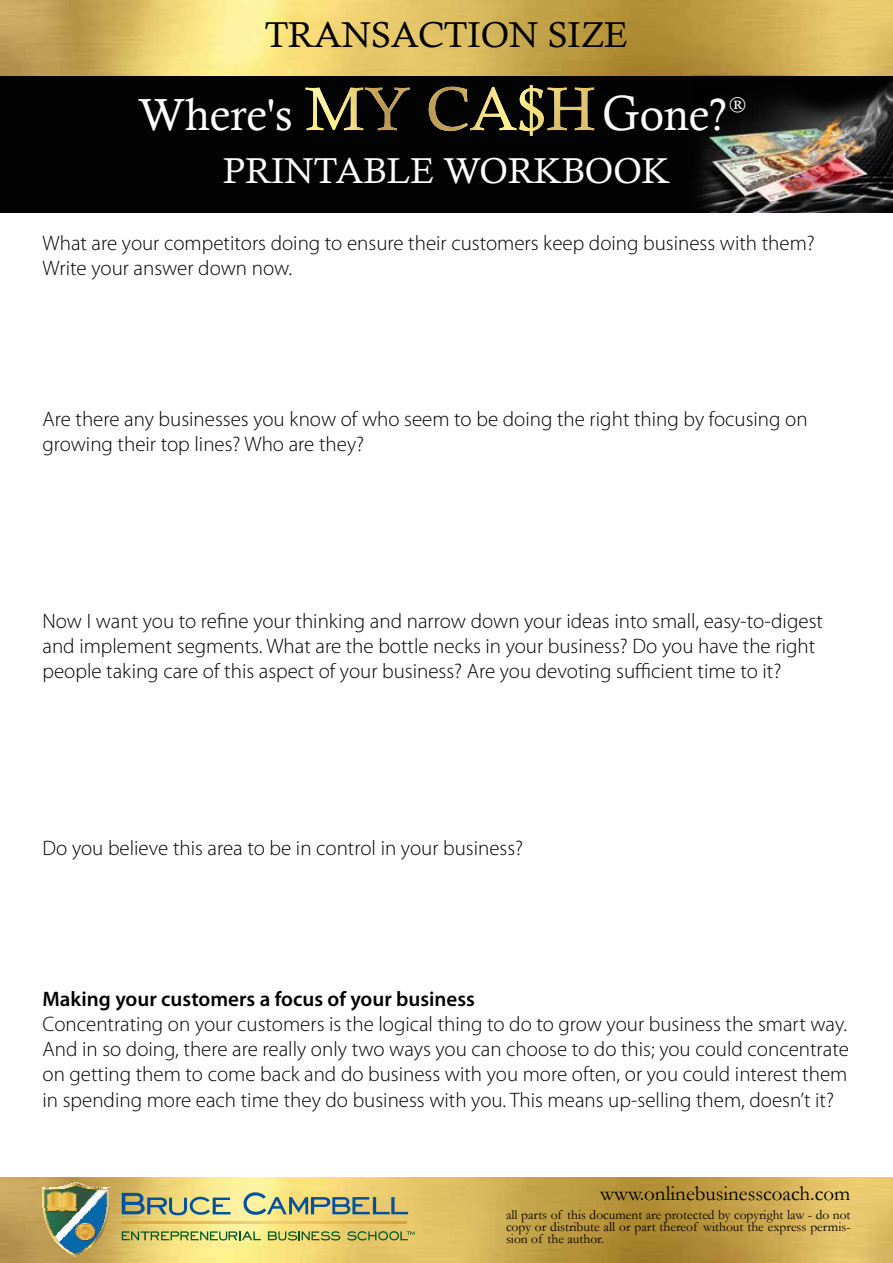
<style>
.page{position:relative;width:893px;height:1263px;background:#fff}
.page>*{position:absolute;margin:0;border:0;box-sizing:border-box;transform-origin:0 0}
.t1{font:45px "Calisto";color:#fff}
.t2{font:36px "Calisto";color:#fff}
.t3{font:36px "Calisto";color:#000}
.t4{font:300 21px/25.2px "Myriad Pro";color:#000}
.t5{font:600 21px "Myriad Pro";color:#000}
.t6{font:21px "Garamond";color:#000}
.t7{font:18px "Georgia";color:#fff}
.t8{font:13.5px/12px "Garamond";color:#000;text-align:justify}
.s1{font-size:49.5px}
</style>
<div class="page">
<img style="left:0;top:0;width:893px;height:77px">
<div style="left:0;top:77px;width:893px;height:136px;background:#030303"></div>
<img style="left:693px;top:75px;width:200px;height:138px">
<svg style="left:305px;top:87px;width:289px;height:44px"></svg>
<img style="left:429px;top:85px;width:156px;height:51px">
<img style="left:0;top:1178px;width:893px;height:85px">
<svg style="left:62px;top:1247px;width:28px;height:10px"></svg>
<img style="left:43px;top:1189px;width:66px;height:58px">
<img style="left:51px;top:1188px;width:50px;height:1px">
<img style="left:60px;top:1186px;width:32px;height:2px">
<svg style="left:62px;top:1182px;width:28px;height:5px"></svg>
<svg style="left:122px;top:1222px;width:285px;height:1px"></svg>
<svg style="left:122px;top:1193px;width:109px;height:22px;background:#9fab88"></svg>
<svg style="left:243px;top:1192px;width:165px;height:23px;background:#aeb385"></svg>
<svg style="left:122px;top:1231px;width:139px;height:9px"></svg>
<svg style="left:347px;top:1231px;width:67px;height:9px"></svg>
<svg style="left:268px;top:1231px;width:72px;height:9px"></svg>
<h2 class="t3" style="left:265px;top:14px;width:365px">TRANSACTION SIZE</h2>
<h1 class="t1" style="left:138px;top:88px;width:156px">Where's</h1>
<h1 class="t1" style="left:603px;top:88px;width:126px"><span class="s1">G</span>one?</h1>
<p class="t7" style="left:729px;top:91px;width:18px">®</p>
<h2 class="t2" style="left:223px;top:150px;width:448px">PRINTABLE WORKBOOK</h2>
<p class="t4" style="left:43px;top:230px;width:774px">What are your competitors doing to ensure their customers keep doing business with them?<br>Write your answer down now.</p>
<p class="t4" style="left:43px;top:407px;width:767px">Are there any businesses you know of who seem to be doing the right thing by focusing on growing their top lines? Who are they?</p>
<p class="t4" style="left:43px;top:608px;width:782px">Now I want you to refine your thinking and narrow down your ideas into small, easy-to-digest and implement segments. What are the bottle necks in your business? Do you have the right people taking care of this aspect of your business? Are you devoting sufficient time to it?</p>
<p class="t4" style="left:43px;top:835px;width:482px">Do you believe this area to be in control in your business?</p>
<p class="t5" style="left:43px;top:985px;width:434px">Making your customers a focus of your business</p>
<p class="t4" style="left:43px;top:1012px;width:808px;text-align:justify">Concentrating on your customers is the logical thing to do to grow your business the smart way.<br>And in so doing, there are really only two ways you can choose to do this; you could concentrate on getting them to come back and do business with you more often, or you could interest them in spending more each time they do business with you. This means up-selling them, doesn’t it?</p>
<p class="t6" style="left:600px;top:1181px;width:252px">www.onlinebusinesscoach.com</p>
<p class="t8" style="left:506px;top:1208px;width:346px">all parts of this document are protected by copyright law - do not copy or distribute all or part thereof without the express permis&shy;sion of the author.</p>
</div>
